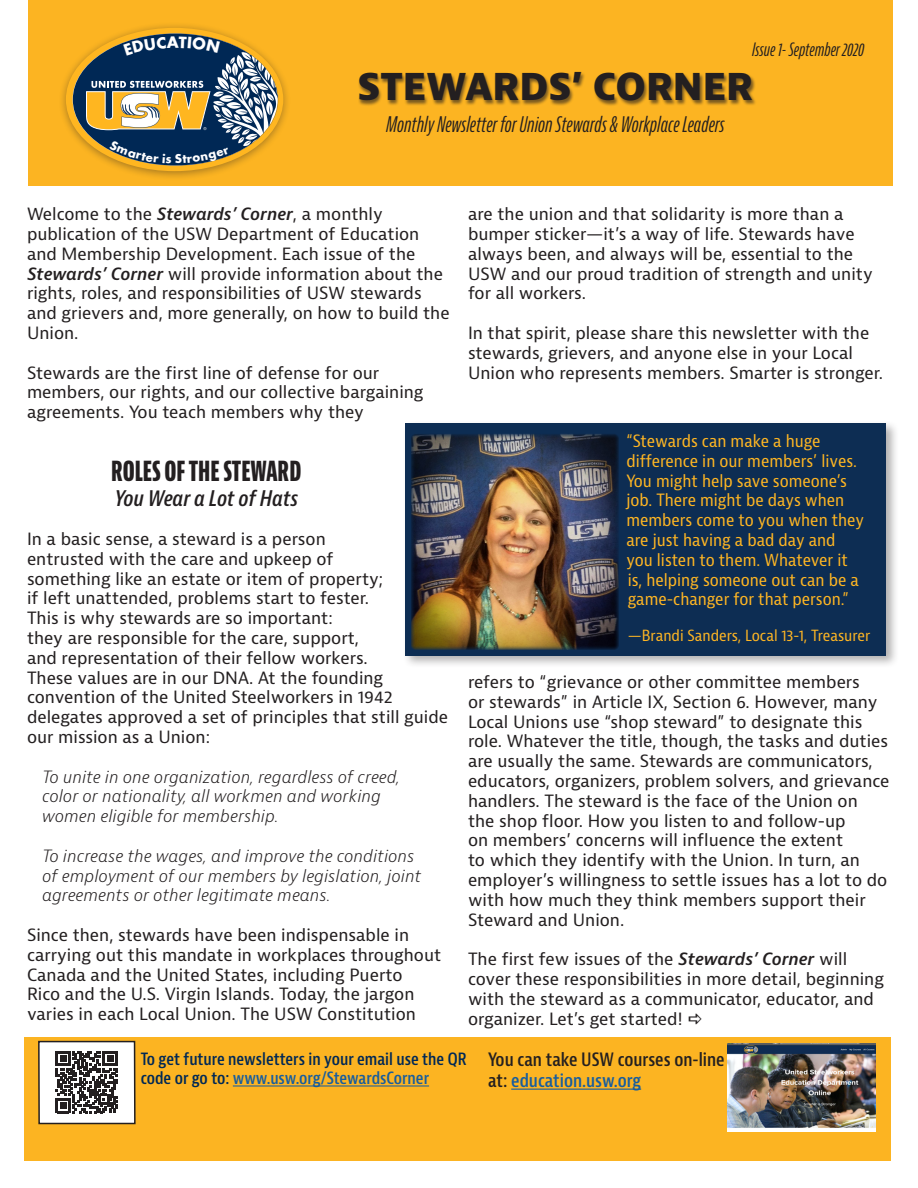
<style>
.page{position:relative;width:918px;height:1188px;background:#fff}
.page>*{position:absolute;margin:0;border:0;box-sizing:border-box;transform-origin:0 0}
.t1{font:800 36px "Bernina Sans";color:#231f20}
.t2{font:700 extra-condensed 27px "Bernina Sans";color:#231f20}
.t3{font:italic extra-condensed 21px "Bernina Sans";color:#231f20}
.t4{font:italic 600 condensed 21px "Bernina Sans";color:#231f20}
.t5{font:600 condensed 18px/21.6px "Bernina Sans";color:#231f20}
.t6{font:italic extra-condensed 18px "Bernina Sans";letter-spacing:-.005em;color:#231f20}
.t7{font:16.5px/19.8px "Bernina Sans";color:#231f20}
.t8{font:italic 300 16.5px/19.8px "Bernina Sans";color:#231f20}
.t9{font:condensed 16.5px/19.8px "Bernina Sans";color:#ffb623}
.t10{font:600 condensed 16.5px/19.8px "Bernina Sans";color:#002855}
.t11{font:condensed 15px "Bernina Sans";color:#ffb623}
.s1{font-weight:600;font-style:italic}
.s2{color:#175d9e}
</style>
<div class="page">
<div style="left:28px;top:0;width:864px;height:186px;background:#fcb422"></div>
<div style="left:358px;top:72px;width:399px;height:35px;background:#231f20;opacity:.6"></div>
<div style="left:58px;top:22px;width:233px;height:159px;background:#231f20;opacity:.4"></div>
<div style="left:402px;top:420px;width:497px;height:249px;background:#231f20;opacity:.35"></div>
<div style="left:405px;top:423px;width:481px;height:232px;background:#0d2d53"></div>
<img style="left:411px;top:434px;width:207px;height:216px">
<div style="left:24px;top:1037px;width:867px;height:124px;background:#fcb422"></div>
<hr style="left:511px;top:1089px;width:130px;height:1px;background:#175d9e">
<hr style="left:233px;top:1085px;width:196px;height:2px;background:#175d9e">
<img style="left:728px;top:1043px;width:147px;height:88px">
<div style="left:39px;top:1042px;width:96px;height:82px;background:#fff"></div>
<div style="left:38px;top:1041px;width:98px;height:83px;border:2px solid #231f20"></div>
<svg style="left:56px;top:1051px;width:62px;height:62px"></svg>
<svg style="left:66px;top:28px;width:217px;height:143px"></svg>
<p class="t6" style="left:752px;top:40px;width:113px">Issue 1- September 2020</p>
<p class="t1" style="left:358px;top:63px;width:397px">STEWARDS’ CORNER</p>
<p class="t3" style="left:386px;top:114px;width:340px">Monthly Newsletter for Union Stewards &amp; Workplace Leaders</p>
<p class="t7" style="left:27px;top:205px;width:424px">Welcome to the <span class="s1">Stewards’ Corner</span>, a monthly publication of the USW Department of Education and Membership Development. Each issue of the <span class="s1">Stewards’ Corner</span> will provide information about the rights, roles, and responsibilities of USW stewards and grievers and, more generally, on how to build the Union.</p>
<p class="t7" style="left:27px;top:363px;width:398px">Stewards are the first line of defense for our members, our rights, and our collective bargaining agreements. You teach members why they</p>
<p class="t2" style="left:111px;top:455px;width:192px">ROLES OF THE STEWARD</p>
<p class="t4" style="left:114px;top:486px;width:185px">You Wear a Lot of Hats</p>
<p class="t7" style="left:27px;top:529px;width:423px">In a basic sense, a steward is a person<br>entrusted with the care and upkeep of<br>something like an estate or item of property;<br>if left unattended, problems start to fester.<br>This is why stewards are so important:<br>they are responsible for the care, support,<br>and representation of their fellow workers.<br>These values are in our DNA. At the founding convention of the United Steelworkers in 1942 delegates approved a set of principles that still guide our mission as a Union:</p>
<p class="t8" style="left:42px;top:767px;width:360px">To unite in one organization, regardless of creed, color or nationality, all workmen and working women eligible for membership.</p>
<p class="t8" style="left:42px;top:846px;width:381px">To increase the wages, and improve the conditions of employment of our members by legislation, joint agreements or other legitimate means.</p>
<p class="t7" style="left:27px;top:925px;width:416px">Since then, stewards have been indispensable in carrying out this mandate in workplaces throughout Canada and the United States, including Puerto<br>Rico and the U.S. Virgin Islands. Today, the jargon varies in each Local Union. The USW Constitution</p>
<p class="t7" style="left:468px;top:205px;width:406px">are the union and that solidarity is more than a bumper sticker—it’s a way of life. Stewards have always been, and always will be, essential to the USW and our proud tradition of strength and unity for all workers.</p>
<p class="t7" style="left:468px;top:324px;width:417px">In that spirit, please share this newsletter with the stewards, grievers, and anyone else in your Local<br>Union who represents members. Smarter is stronger.</p>
<p class="t9" style="left:626px;top:432px;width:239px">“Stewards can make a huge difference in our members’ lives.<br>You might help save someone’s job. There might be days when members come to you when they are just having a bad day and you listen to them. Whatever it is, helping someone out can be a game-changer for that person.”</p>
<p class="t11" style="left:628px;top:627px;width:244px">—Brandi Sanders, Local 13-1, Treasurer</p>
<p class="t7" style="left:468px;top:672px;width:423px">refers to “grievance or other committee members<br>or stewards” in Article IX, Section 6. However, many Local Unions use “shop steward” to designate this role. Whatever the title, though, the tasks and duties are usually the same. Stewards are communicators, educators, organizers, problem solvers, and grievance handlers. The steward is the face of the Union on<br>the shop floor. How you listen to and follow-up<br>on members’ concerns will influence the extent<br>to which they identify with the Union. In turn, an employer’s willingness to settle issues has a lot to do with how much they think members support their Steward and Union.</p>
<p class="t7" style="left:468px;top:950px;width:418px">The first few issues of the <span class="s1">Stewards’ Corner</span> will cover these responsibilities in more detail, beginning with the steward as a communicator, educator, and organizer. Let’s get started!</p>
<p class="t10" style="left:141px;top:1049px;width:327px">To get future newsletters in your email use the QR code or go to: <span class="s2">www.usw.org/StewardsCorner</span></p>
<p class="t5" style="left:488px;top:1049px;width:238px">You can take USW courses on-line at: <span class="s2">education.usw.org</span></p>
</div>
